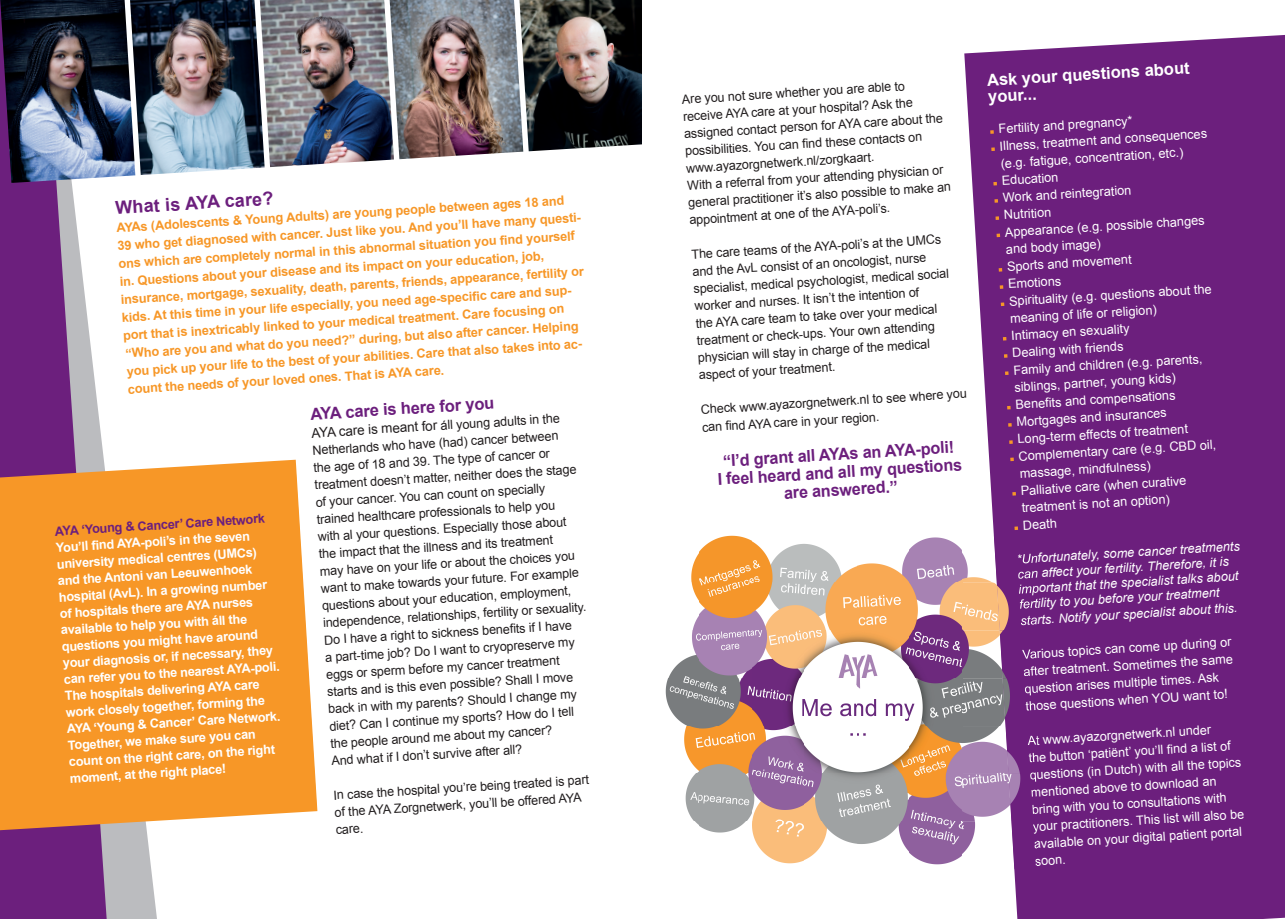
<style>
.page{position:relative;width:1285px;height:919px;background:#fff}
.page>*{position:absolute;margin:0;border:0;box-sizing:border-box;transform-origin:0 0}
.t1{font:700 18px "Arial";color:#6c1f7d}
.t2{font:700 16.5px/18px "Arial";color:#6c1f7d;text-align:center}
.t3{font:700 16.5px/17.1px "Arial";color:#fff}
.t4{font:12.75px/17.2px "Arial";color:#231f20}
.t5{font:12.75px/17.2px "Arial";color:#fff}
.t6{font:700 12.75px/18px "Arial";color:#f79727}
.t7{font:700 12.75px/16.5px "Arial";color:#fff}
.t8{font:italic 12.75px/15px "Arial";color:#fff}
.t9{font:700 12.75px "Arial";color:#6c1f7d}
.s1{font-size:13.5px}
</style>
<div class="page">
<svg style="left:107px;top:175px;width:50px;height:743px"></svg>
<svg style="left:0;top:183px;width:107px;height:735px;background:#8c5799"></svg>
<svg style="left:0;top:459px;width:317px;height:371px;background:#eb9e52"></svg>
<div style="left:31px;top:469px;width:285px;height:355px;background:#f79727"></div>
<img style="left:0;top:0;width:135px;height:183px">
<img style="left:130px;top:0;width:134px;height:175px">
<img style="left:260px;top:0;width:134px;height:167px">
<img style="left:389px;top:0;width:134px;height:159px">
<img style="left:519px;top:0;width:123px;height:151px">
<svg style="left:964px;top:35px;width:320px;height:883px;background:#773087"></svg>
<svg style="left:990px;top:130px;width:3px;height:4px"></svg>
<svg style="left:991px;top:147px;width:3px;height:4px"></svg>
<svg style="left:994px;top:199px;width:3px;height:4px"></svg>
<svg style="left:995px;top:216px;width:3px;height:4px"></svg>
<svg style="left:996px;top:233px;width:3px;height:4px"></svg>
<svg style="left:998px;top:268px;width:4px;height:3px"></svg>
<svg style="left:999px;top:285px;width:4px;height:4px"></svg>
<svg style="left:1000px;top:302px;width:4px;height:4px"></svg>
<svg style="left:1002px;top:337px;width:4px;height:3px"></svg>
<svg style="left:1003px;top:354px;width:4px;height:4px"></svg>
<svg style="left:1004px;top:371px;width:4px;height:4px"></svg>
<svg style="left:1006px;top:406px;width:4px;height:3px"></svg>
<svg style="left:1007px;top:423px;width:4px;height:3px"></svg>
<svg style="left:1008px;top:440px;width:4px;height:4px"></svg>
<svg style="left:1010px;top:457px;width:3px;height:4px"></svg>
<svg style="left:1014px;top:526px;width:3px;height:4px"></svg>
<img style="left:691px;top:535px;width:302px;height:47px">
<img style="left:691px;top:582px;width:305px;height:48px">
<img style="left:668px;top:630px;width:331px;height:48px">
<img style="left:665px;top:678px;width:337px;height:48px">
<img style="left:684px;top:726px;width:321px;height:47px">
<img style="left:685px;top:773px;width:323px;height:48px">
<img style="left:695px;top:821px;width:316px;height:48px">
<img style="left:993px;top:535px;width:43px;height:47px">
<img style="left:996px;top:582px;width:40px;height:48px">
<img style="left:999px;top:630px;width:37px;height:48px">
<img style="left:1002px;top:678px;width:34px;height:48px">
<img style="left:1005px;top:726px;width:31px;height:47px">
<img style="left:1008px;top:773px;width:28px;height:48px">
<img style="left:1011px;top:821px;width:25px;height:48px">
<img style="left:1017px;top:553px;width:19px;height:13px">
<img style="left:1017px;top:568px;width:19px;height:13px">
<img style="left:1018px;top:583px;width:18px;height:13px">
<img style="left:1019px;top:598px;width:17px;height:13px">
<img style="left:1020px;top:615px;width:16px;height:12px">
<img style="left:1021px;top:648px;width:15px;height:13px">
<svg style="left:1023px;top:666px;width:13px;height:10px"></svg>
<svg style="left:1024px;top:683px;width:12px;height:30px"></svg>
<svg style="left:1027px;top:735px;width:9px;height:61px"></svg>
<svg style="left:1032px;top:804px;width:4px;height:29px"></svg>
<svg style="left:1033px;top:839px;width:3px;height:12px"></svg>
<svg style="left:1034px;top:858px;width:2px;height:7px"></svg>
<h1 class="t1" style="left:114px;top:196px;width:160px;rotate:-4deg">What is AYA care?</h1>
<p class="t6" style="left:116px;top:217px;width:469px;rotate:-3deg">AYAs (Adolescents &amp; Young Adults) are young people between ages 18 and<br>39 who get diagnosed with cancer. Just like you. And you’ll have many questi&shy;ons which are completely normal in this abnormal situation you fi nd yourself in. Questions about your disease and its impact on your education, job, insurance, mortgage, sexuality, death, parents, friends, appearance, fertility or kids. At this time in your life especially, you need age-specifi c care and sup&shy;port that is inextricably linked to your medical treatment. Care focusing on “Who are you and what do you need?” during, but also after cancer. Helping you pick up your life to the best of your abilities. Care that also takes into ac&shy;count the needs of your loved ones. That is AYA care.</p>
<p class="t2" style="left:310px;top:405px;width:186px;rotate:-3deg">AYA care is here for you</p>
<p class="t4" style="left:311px;top:423px;width:267px;rotate:-3deg"><span class="s1">AYA care is meant for</span> áll young adults in the Netherlands who have (had) cancer between the age of 18 and 39. The type of cancer or treatment doesn’t matter, neither does the stage of your cancer. You can count on specially trained healthcare professionals to help you<br>with al your questions. Especially those about the impact that the illness and its treatment<br>may have on your life or about the choices you want to make towards your future. For example questions about your education, employment, independence, relationships, fertility or sexuality.<br>Do I have a right to sickness benefi ts if I have<br>a part-time job? Do I want to cryopreserve my eggs or sperm before my cancer treatment starts and is this even possible? Shall I move back in with my parents? Should I change my diet? Can I continue my sports? How do I tell the people around me about my cancer?<br>And what if I don’t survive after all?</p>
<p class="t4" style="left:333px;top:785px;width:257px;line-height:17.7px;rotate:-3deg">In case the hospital you’re being treated is part of the AYA Zorgnetwerk, you’ll be offered AYA care.</p>
<p class="t9" style="left:54px;top:521px;width:212px;rotate:-3deg">AYA ‘Young &amp; Cancer’ Care Network</p>
<p class="t7" style="left:55px;top:539px;width:219px;rotate:-3deg">You’ll fi nd AYA-poli’s in the seven university medical centres (UMCs) and the Antoni van Leeuwenhoek hospital (AvL). In a growing number of hospitals there are AYA nurses available to help you with áll the questions you might have around your diagnosis or, if necessary, they can refer you to the nearest AYA-poli.<br>The hospitals delivering AYA care work closely together, forming the AYA ‘Young &amp; Cancer’ Care Network.<br>Together, we make sure you can count on the right care, on the right moment, at the right place!</p>
<p class="t4" style="left:681px;top:90px;width:265px;rotate:-3deg">Are you not sure whether you are able to receive AYA care at your hospital? Ask the assigned contact person for AYA care about the possibilities. You can fi nd these contacts on www.ayazorgnetwerk.nl/zorgkaart.<br>With a referral from your attending physician or general practitioner it’s also possible to make an appointment at one of the AYA-poli’s.</p>
<p class="t4" style="left:691px;top:245px;width:257px;rotate:-3deg">The care teams of the AYA-poli’s at the UMCs and the AvL consist of an oncologist, nurse specialist, medical psychologist, medical social worker and nurses. It isn’t the intention of<br>the AYA care team to take over your medical treatment or check-ups. Your own attending physician will stay in charge of the medical aspect of your treatment.</p>
<p class="t4" style="left:700px;top:399px;width:268px;line-height:18.3px;rotate:-3deg">Check www.ayazorgnetwerk.nl to see where you can fi nd AYA care in your region.</p>
<p class="t2" style="left:716px;top:452px;width:246px;rotate:-3deg">“I’d grant all AYAs an AYA-poli!<br>I feel heard and all my questions are answered.”</p>
<p class="t3" style="left:986px;top:71px;width:204px;rotate:-3deg">Ask your questions about your...</p>
<p class="t5" style="left:998px;top:120px;width:209px;rotate:-3deg">Fertility and pregnancy*<br>Illness, treatment and consequences (e.g. fatigue, concentration, etc.)<br>Education<br>Work and reintegration<br>Nutrition<br>Appearance (e.g. possible changes and body image)<br>Sports and movement<br>Emotions<br>Spirituality (e.g. questions about the meaning of life or religion)<br>Intimacy en sexuality<br>Dealing with friends<br>Family and children (e.g. parents, siblings, partner, young kids)<br>Benefits and compensations<br>Mortgages and insurances<br>Long-term effects of treatment<br>Complementary care (e.g. CBD oil, massage, mindfulness)<br>Palliative care (when curative treatment is not an option)<br>Death</p>
<p class="t8" style="left:1015px;top:551px;width:225px;rotate:-3deg">*Unfortunately, some cancer treatments can affect your fertility. Therefore, it is important that the specialist talks about fertility to you before your treatment</p>
<p class="t8" style="left:1019px;top:612px;width:219px;rotate:-3deg">starts. Notify your specialist about this.</p>
<p class="t5" style="left:1021px;top:645px;width:211px;rotate:-3deg">Various topics can come up during or after treatment. Sometimes the same question arises multiple times. Ask those questions when YOU want to!</p>
<p class="t5" style="left:1026px;top:731px;width:214px;rotate:-3deg">At www.ayazorgnetwerk.nl under<br>the button ‘patiënt’ you’ll fi nd a list of questions (in Dutch) with all the topics mentioned above to download an bring with you to consultations with your practitioners. This list will also be available on your digital patient portal soon.</p>
</div>
